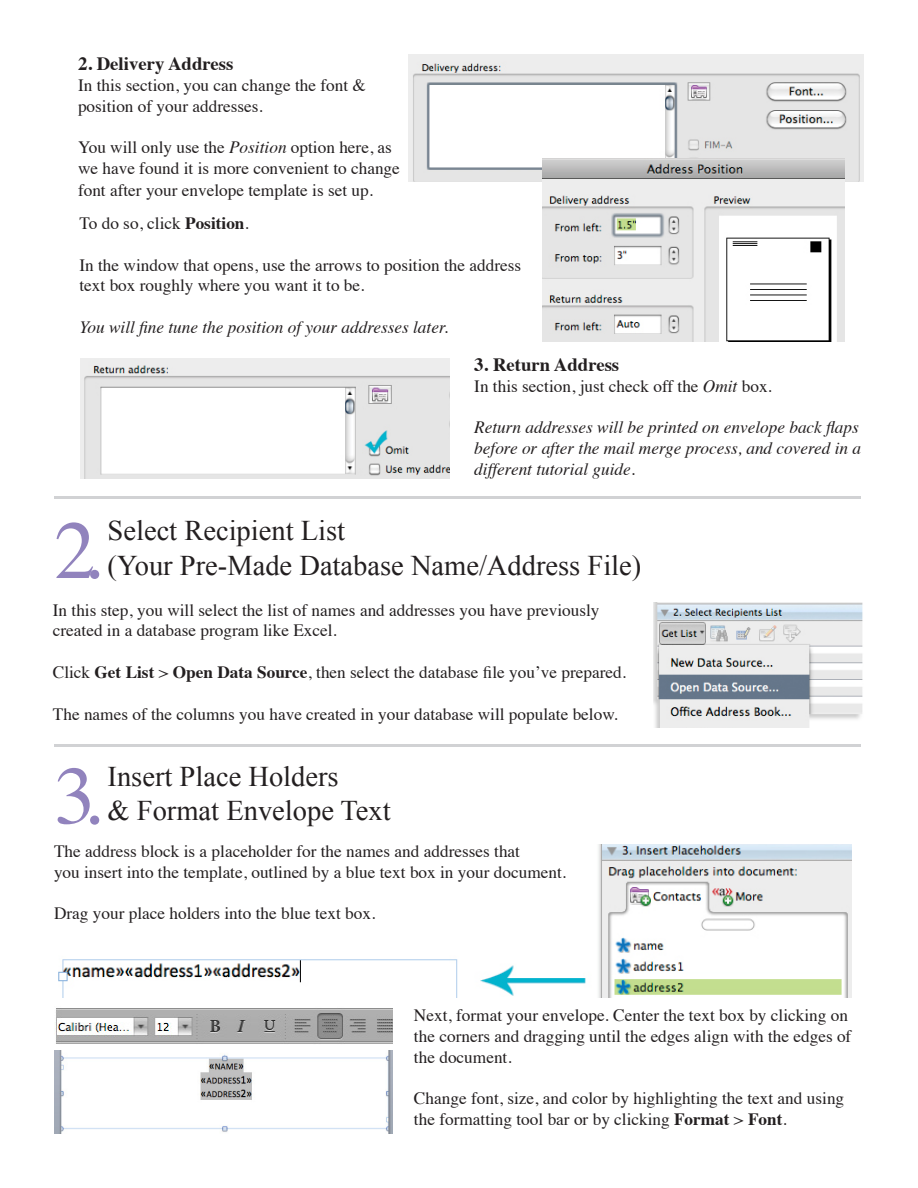
<style>
.page{position:relative;width:918px;height:1188px;background:#fff}
.page>*{position:absolute;margin:0;border:0;box-sizing:border-box;transform-origin:0 0}
.t1{font:82.5px "Times";color:#9183bd}
.t2{font:28.5px "Times New Roman";color:#231f20}
.t3{font:700 18.75px "Times";color:#231f20}
.t4{font:17.25px/20.7px "Times";color:#231f20}
.t5{font:italic 17.25px/20.7px "Times";color:#231f20}
.s1{font-style:italic}
.s2{font-weight:700}
</style>
<div class="page">
<img style="left:409px;top:54px;width:454px;height:128px">
<img style="left:542px;top:159px;width:302px;height:183px">
<img style="left:81px;top:359px;width:369px;height:119px">
<img style="left:653px;top:602px;width:210px;height:126px">
<img style="left:58px;top:844px;width:793px;height:153px">
<img style="left:54px;top:1050px;width:339px;height:83px">
<img style="left:55px;top:1008px;width:338px;height:36px">
<hr style="left:54px;top:744px;width:807px;height:2px;background:#d1d2d4">
<hr style="left:54px;top:496px;width:807px;height:3px;background:#d1d2d4">
<p class="t3" style="left:78px;top:46px;width:157px">2. Delivery Address</p>
<p class="t4" style="left:78px;top:74px;width:289px">In this section, you can change the font &amp; position of your addresses.</p>
<p class="t4" style="left:78px;top:135px;width:323px;line-height:21.1px">You will only use the <span class="s1">Position</span> option here, as we have found it is more convenient to change font after your envelope template is set up.</p>
<p class="t4" style="left:80px;top:212px;width:171px">To do so, click <span class="s2">Position</span>.</p>
<p class="t4" style="left:80px;top:253px;width:443px">In the window that opens, use the arrows to position the address text box roughly where you want it to be.</p>
<p class="t5" style="left:80px;top:316px;width:370px">You will fine tune the position of your addresses later.</p>
<p class="t3" style="left:474px;top:347px;width:146px">3. Return Address</p>
<p class="t4" style="left:474px;top:374px;width:299px">In this section, just check off the <span class="s1">Omit</span> box.</p>
<p class="t5" style="left:474px;top:416px;width:388px">Return addresses will be printed on envelope back flaps before or after the mail merge process, and covered in a different tutorial guide.</p>
<p class="t1" style="left:54px;top:473px;width:49px">2.</p>
<p class="t2" style="left:108px;top:512px;width:239px">Select Recipient List</p>
<p class="t2" style="left:108px;top:546px;width:535px">(Your Pre-Made Database Name/Address File)</p>
<p class="t4" style="left:53px;top:598px;width:548px">In this step, you will select the list of names and addresses you have previously created in a database program like Excel.</p>
<p class="t4" style="left:53px;top:660px;width:575px">Click <span class="s2">Get List</span> &gt; <span class="s2">Open Data Source</span>, then select the database file you’ve prepared.</p>
<p class="t4" style="left:53px;top:702px;width:567px">The names of the columns you have created in your database will populate below.</p>
<p class="t1" style="left:54px;top:719px;width:49px">3.</p>
<p class="t2" style="left:108px;top:757px;width:233px">Insert Place Holders</p>
<p class="t2" style="left:108px;top:792px;width:285px">&amp; Format Envelope Text</p>
<p class="t4" style="left:54px;top:839px;width:468px">The address block is a placeholder for the names and addresses that</p>
<p class="t4" style="left:54px;top:860px;width:514px">you insert into the template, outlined by a blue text box in your document.</p>
<p class="t4" style="left:54px;top:901px;width:323px">Drag your place holders into the blue text box.</p>
<p class="t4" style="left:414px;top:1004px;width:439px">Next, format your envelope. Center the text box by clicking on the corners and dragging until the edges align with the edges of the document.</p>
<p class="t4" style="left:414px;top:1086px;width:432px">Change font, size, and color by highlighting the text and using the formatting tool bar or by clicking <span class="s2">Format</span> &gt; <span class="s2">Font</span>.</p>
</div>
